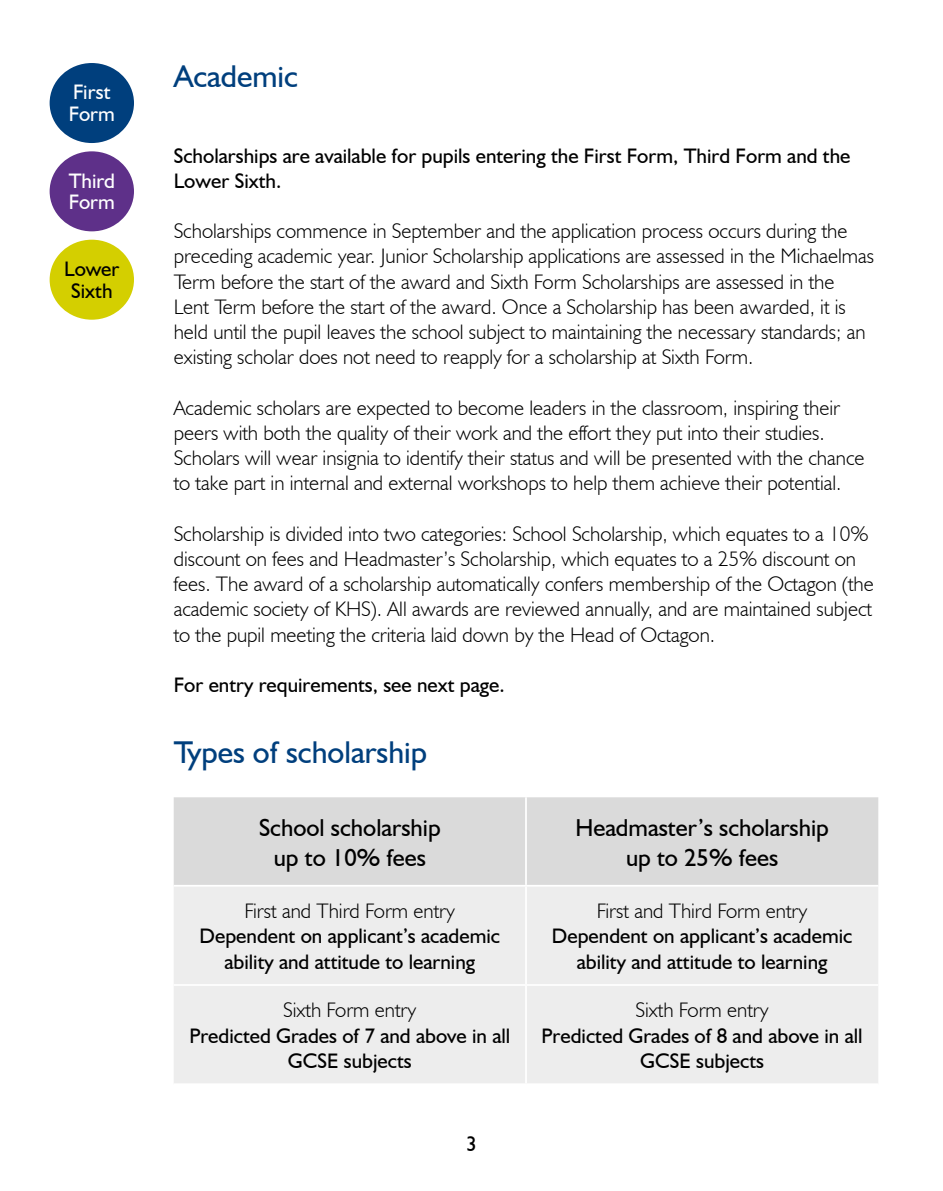
<style>
.page{position:relative;width:943px;height:1191px;background:#fff}
.page>*{position:absolute;margin:0;border:0;box-sizing:border-box;transform-origin:0 0}
.t1{font:31.5px "Humanist 521 BT";color:#003f7d}
.t2{font:24.5px/29.4px "Humanist 521 BT";color:#000;text-align:center}
.t3{font:300 21px/25.2px "Humanist 521 BT";color:#000}
.t4{font:21px/25.2px "Humanist 521 BT";color:#000;text-align:center}
.t5{font:21px/21.7px "Humanist 521 BT";color:#fff}
</style>
<div class="page">
<div style="left:50px;top:63px;width:84px;height:80px;background:#003f7d;border-radius:50%"></div>
<div style="left:50px;top:151px;width:84px;height:80px;background:#5e3089;border-radius:50%"></div>
<div style="left:50px;top:240px;width:84px;height:80px;background:#d4cf00;border-radius:50%"></div>
<div style="left:174px;top:797px;width:704px;height:88px;background:#dadada"></div>
<div style="left:174px;top:887px;width:704px;height:97px;background:#ededed"></div>
<div style="left:174px;top:986px;width:704px;height:97px;background:#ededed"></div>
<hr style="left:525px;top:797px;width:2px;height:88px;background:#fff">
<hr style="left:525px;top:886px;width:2px;height:98px;background:#fff">
<hr style="left:525px;top:986px;width:2px;height:97px;background:#fff">
<p class="t5" style="left:69px;top:81px;width:48px">First<br>Form</p>
<p class="t5" style="left:69px;top:169px;width:48px">Third<br>Form</p>
<p class="t4" style="left:64px;top:257px;width:57px;line-height:21.7px">Lower<br>Sixth</p>
<h1 class="t1" style="left:174px;top:57px;width:126px">Academic</h1>
<p class="t4" style="left:174px;top:142px;width:678px;text-align:left">Scholarships are available for pupils entering the First Form, Third Form and the<br>Lower Sixth.</p>
<p class="t3" style="left:174px;top:218px;width:701px">Scholarships commence in September and the application process occurs during the preceding academic year. Junior Scholarship applications are assessed in the Michaelmas Term before the start of the award and Sixth Form Scholarships are assessed in the Lent Term before the start of the award. Once a Scholarship has been awarded, it is held until the pupil leaves the school subject to maintaining the necessary standards; an existing scholar does not need to reapply for a scholarship at Sixth Form.</p>
<p class="t3" style="left:174px;top:394px;width:692px">Academic scholars are expected to become leaders in the classroom, inspiring their peers with both the quality of their work and the effort they put into their studies.<br>Scholars will wear insignia to identify their status and will be presented with the chance to take part in internal and external workshops to help them achieve their potential.</p>
<p class="t3" style="left:174px;top:520px;width:701px">Scholarship is divided into two categories: School Scholarship, which equates to a 10% discount on fees and Headmaster’s Scholarship, which equates to a 25% discount on fees. The award of a scholarship automatically confers membership of the Octagon (the academic society of KHS). All awards are reviewed annually, and are maintained subject to the pupil meeting the criteria laid down by the Head of Octagon.</p>
<p class="t4" style="left:174px;top:672px;width:332px">For entry requirements, see next page.</p>
<h1 class="t1" style="left:174px;top:733px;width:255px">Types of scholarship</h1>
<p class="t2" style="left:259px;top:812px;width:183px">School scholarship up to 10% fees</p>
<p class="t2" style="left:575px;top:812px;width:255px">Headmaster’s scholarship up to 25% fees</p>
<p class="t3" style="left:244px;top:898px;width:212px">First and Third Form entry</p>
<p class="t4" style="left:200px;top:923px;width:302px">Dependent on applicant’s academic ability and attitude to learning</p>
<p class="t3" style="left:597px;top:898px;width:212px">First and Third Form entry</p>
<p class="t4" style="left:552px;top:923px;width:302px">Dependent on applicant’s academic ability and attitude to learning</p>
<p class="t3" style="left:283px;top:997px;width:135px">Sixth Form entry</p>
<p class="t4" style="left:189px;top:1022px;width:322px">Predicted Grades of 7 and above in all<br>GCSE subjects</p>
<p class="t4" style="left:466px;top:1130px;width:12px">3</p>
<p class="t3" style="left:635px;top:997px;width:135px">Sixth Form entry</p>
<p class="t4" style="left:541px;top:1022px;width:322px">Predicted Grades of 8 and above in all<br>GCSE subjects</p>
</div>
